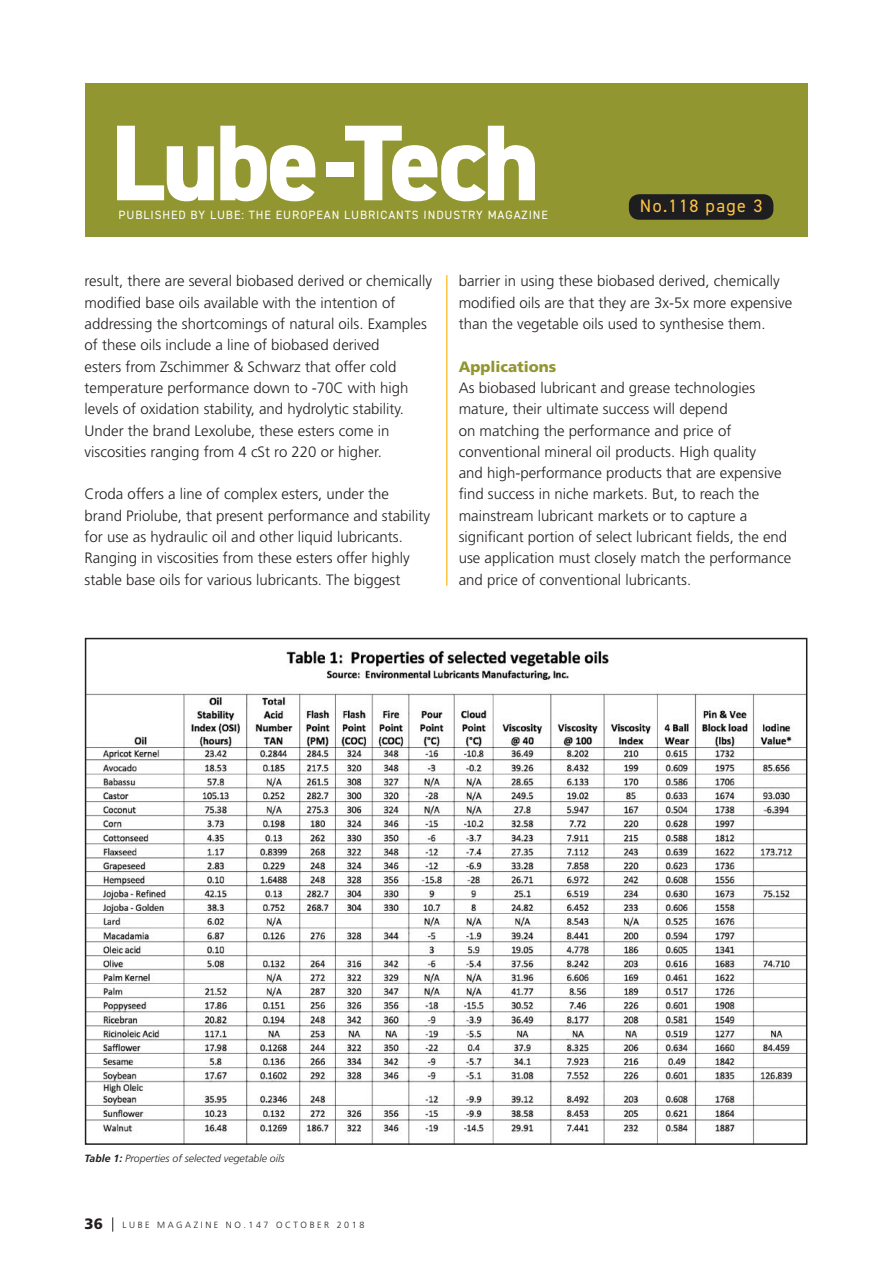
<style>
.page{position:relative;width:892px;height:1265px;background:#fff}
.page>*{position:absolute;margin:0;border:0;box-sizing:border-box;transform-origin:0 0}
.t1{font:800 108px "DIN2014";letter-spacing:-.03em;color:#fff}
.t2{font:18px "DIN2014";letter-spacing:.075em;color:#ffc542}
.t3{font:300 15px/21.3px "Frutiger";color:#241f1f}
.t4{font:900 15px "Frutiger";color:#929630}
.t5{font:900 15px "Frutiger";color:#241f1f}
.t6{font:12px "DIN2014";letter-spacing:.075em;color:#fff}
.t7{font:italic 300 10.5px "Frutiger";color:#241f1f}
.t8{font:300 9px "Frutiger";letter-spacing:.28em;color:#241f1f}
.s1{color:#929630}
.s2{font-weight:700}
</style>
<div class="page">
<svg style="left:112px;top:1217px;width:1px;height:14px"></svg>
<div style="left:85px;top:84px;width:722px;height:153px;background:#929630"></div>
<div style="left:629px;top:194px;width:144px;height:26px;background:#1e1d20;border-radius:10px"></div>
<hr style="left:446px;top:275px;width:1px;height:310px;background:#ffc542">
<img style="left:88px;top:650px;width:716px;height:491px">
<div style="left:85px;top:637px;width:722px;height:507px;border:2px solid #241f1f"></div>
<h1 class="t1" style="left:111px;top:91px;width:431px">Lube<span class="s1">-</span>Tech</h1>
<p class="t6" style="left:119px;top:207px;width:431px">PUBLISHED BY LUBE: THE EUROPEAN LUBRICANTS INDUSTRY MAGAZINE</p>
<p class="t2" style="left:640px;top:195px;width:124px">No.118 page 3</p>
<p class="t3" style="left:85px;top:270px;width:349px">result, there are several biobased derived or chemically modified base oils available with the intention of addressing the shortcomings of natural oils. Examples of these oils include a line of biobased derived<br>esters from Zschimmer &amp; Schwarz that offer cold temperature performance down to -70C with high levels of oxidation stability, and hydrolytic stability.<br>Under the brand Lexolube, these esters come in viscosities ranging from 4 cSt ro 220 or higher.</p>
<p class="t3" style="left:85px;top:483px;width:347px">Croda offers a line of complex esters, under the brand Priolube, that present performance and stability for use as hydraulic oil and other liquid lubricants.<br>Ranging in viscosities from these esters offer highly stable base oils for various lubricants. The biggest</p>
<p class="t3" style="left:459px;top:270px;width:335px">barrier in using these biobased derived, chemically modified oils are that they are 3x-5x more expensive than the vegetable oils used to synthesise them.</p>
<p class="t4" style="left:459px;top:357px;width:99px">Applications</p>
<p class="t3" style="left:459px;top:377px;width:334px">As biobased lubricant and grease technologies mature, their ultimate success will depend<br>on matching the performance and price of conventional mineral oil products. High quality<br>and high-performance products that are expensive find success in niche markets. But, to reach the mainstream lubricant markets or to capture a significant portion of select lubricant fields, the end use application must closely match the performance and price of conventional lubricants.</p>
<p class="t7" style="left:85px;top:1152px;width:201px"><span class="s2">Table 1:</span> Properties of selected vegetable oils</p>
<p class="t5" style="left:85px;top:1214px;width:20px">36</p>
<p class="t8" style="left:123px;top:1219px;width:243px">LUBE MAGAZINE NO.147 OCTOBER 2018</p>
</div>
